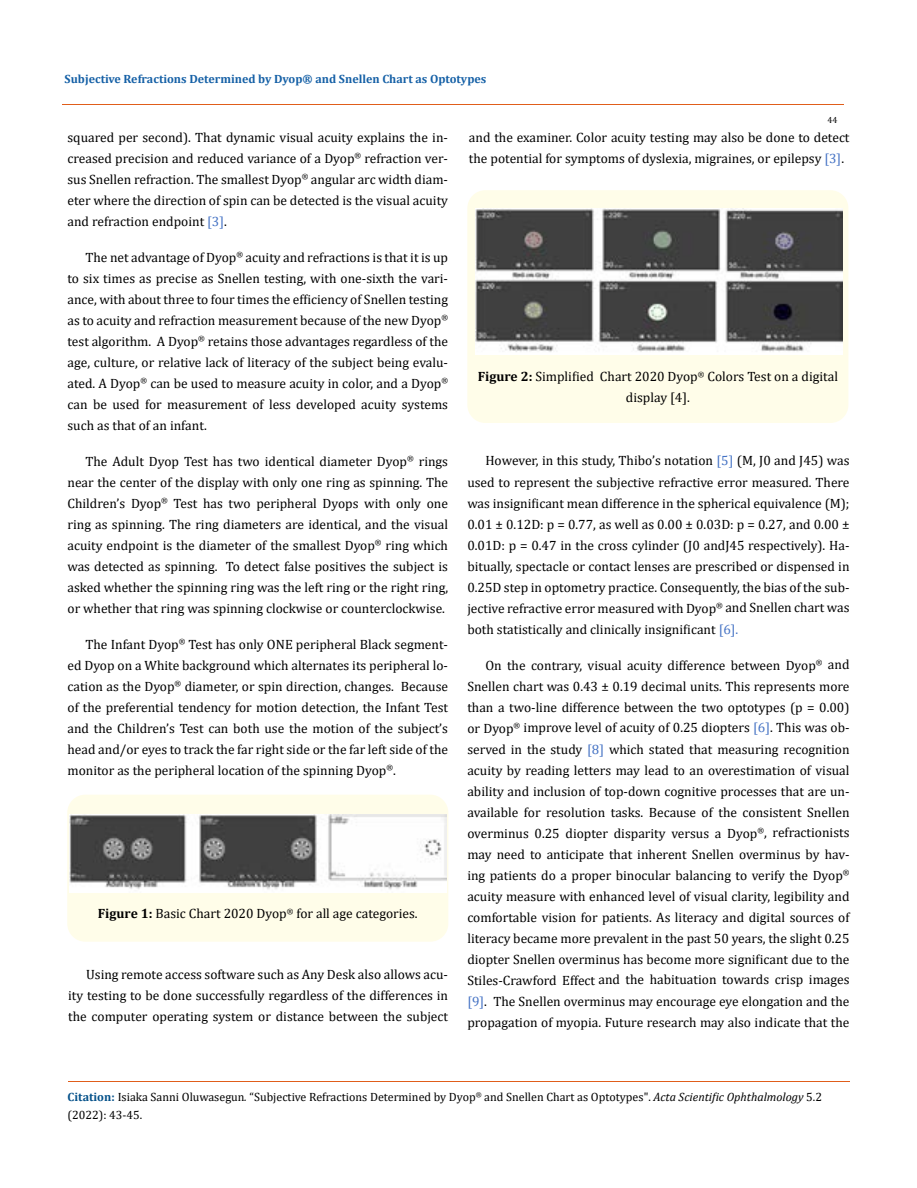
<style>
.page{position:relative;width:917px;height:1188px;background:#fff}
.page>*{position:absolute;margin:0;border:0;box-sizing:border-box;transform-origin:0 0}
.t1{font:13.5px/21px "Cambria";color:#000;text-align:justify}
.t2{font:12px/18px "Cambria";color:#000}
.t3{font:700 12px "Cambria";color:#1560a6}
.t4{font:9px "Cambria";color:#000}
.s1{color:#4472c4}
.s2{font-weight:700}
.s3{font-weight:700;color:#035089}
.s4{font-style:italic}
</style>
<div class="page">
<hr style="left:62px;top:104px;width:781px;height:1px;background:#e05d1a">
<hr style="left:68px;top:1082px;width:781px;height:1px;background:#e05d1a">
<div style="left:67px;top:795px;width:381px;height:147px;background:#fffde9;border-radius:18px"></div>
<img style="left:70px;top:814px;width:377px;height:78px">
<div style="left:467px;top:190px;width:381px;height:233px;background:#fffde9;border-radius:18px"></div>
<img style="left:476px;top:208px;width:366px;height:146px">
<p class="t3" style="left:65px;top:70px;width:423px">Subjective Refractions Determined by Dyop® and Snellen Chart as Optotypes</p>
<p class="t4" style="left:827px;top:114px;width:11px">44</p>
<p class="t1" style="left:67px;top:127px;width:382px">squared per second). That dynamic visual acuity explains the in&shy;creased precision and reduced variance of a Dyop<sup>®</sup> refraction ver&shy;sus Snellen refraction. The smallest Dyop<sup>®</sup> angular arc width diam&shy;eter where the direction of spin can be detected is the visual acuity and refraction endpoint <span class="s1">[3]</span>.</p>
<p class="t1" style="left:67px;top:247px;width:382px;text-indent:18px">The net advantage of Dyop<sup>®</sup> acuity and refractions is that it is up to six times as precise as Snellen testing, with one-sixth the vari&shy;ance, with about three to four times the efficiency of Snellen testing as to acuity and refraction measurement because of the new Dyop<sup>® </sup>test algorithm. A Dyop<sup>®</sup> retains those advantages regardless of the age, culture, or relative lack of literacy of the subject being evalu&shy;ated. A Dyop<sup>®</sup> can be used to measure acuity in color, and a Dyop<sup>® </sup>can be used for measurement of less developed acuity systems such as that of an infant.</p>
<p class="t1" style="left:67px;top:451px;width:382px;text-indent:18px">The Adult Dyop Test has two identical diameter Dyop<sup>®</sup> rings near the center of the display with only one ring as spinning. The Children’s Dyop<sup>®</sup> Test has two peripheral Dyops with only one ring as spinning. The ring diameters are identical, and the visual acuity endpoint is the diameter of the smallest Dyop<sup>®</sup> ring which was detected as spinning. To detect false positives the subject is asked whether the spinning ring was the left ring or the right ring, or whether that ring was spinning clockwise or counterclockwise.</p>
<p class="t1" style="left:67px;top:634px;width:382px;text-indent:18px">The Infant Dyop<sup>®</sup> Test has only ONE peripheral Black segment&shy;ed Dyop on a White background which alternates its peripheral lo&shy;cation as the Dyop<sup>®</sup> diameter, or spin direction, changes. Because of the preferential tendency for motion detection, the Infant Test and the Children’s Test can both use the motion of the subject’s head and/or eyes to track the far right side or the far left side of the monitor as the peripheral location of the spinning Dyop<sup>®</sup>.</p>
<p class="t1" style="left:98px;top:903px;width:321px"><span class="s2">Figure 1:</span> Basic Chart 2020 Dyop<sup>®</sup> for all age categories.</p>
<p class="t1" style="left:68px;top:964px;width:381px;text-indent:18px">Using remote access software such as Any Desk also allows acu&shy;ity testing to be done successfully regardless of the differences in the computer operating system or distance between the subject</p>
<p class="t1" style="left:469px;top:127px;width:382px">and the examiner. Color acuity testing may also be done to detect the potential for symptoms of dyslexia, migraines, or epilepsy <span class="s1">[3]</span>.</p>
<p class="t1" style="left:477px;top:366px;width:362px;text-align:center"><span class="s2">Figure 2:</span> Simplified Chart 2020 Dyop<sup>®</sup> Colors Test on a digital display [4].</p>
<p class="t1" style="left:467px;top:450px;width:384px;text-indent:18px">However, in this study, Thibo’s notation <span class="s1">[5]</span> (M, J0 and J45) was used to represent the subjective refractive error measured. There was insignificant mean difference in the spherical equivalence (M); 0.01 ± 0.12D: p = 0.77, as well as 0.00 ± 0.03D: p = 0.27, and 0.00 ± 0.01D: p = 0.47 in the cross cylinder (J0 andJ45 respectively). Ha&shy;bitually, spectacle or contact lenses are prescribed or dispensed in 0.25D step in optometry practice. Consequently, the bias of the sub&shy;jective refractive error measured with Dyop<sup>®</sup> and Snellen chart was both statistically and clinically insignificant <span class="s1">[6].</span></p>
<p class="t1" style="left:467px;top:654px;width:384px;text-indent:18px">On the contrary, visual acuity difference between Dyop<sup>®</sup> and Snellen chart was 0.43 ± 0.19 decimal units. This represents more than a two-line difference between the two optotypes (p = 0.00) or Dyop<sup>®</sup> improve level of acuity of 0.25 diopters <span class="s1">[6]</span>. This was ob&shy;served in the study <span class="s1">[8]</span> which stated that measuring recognition acuity by reading letters may lead to an overestimation of visual ability and inclusion of top-down cognitive processes that are un&shy;available for resolution tasks. Because of the consistent Snellen overminus 0.25 diopter disparity versus a Dyop<sup>®</sup>, refractionists may need to anticipate that inherent Snellen overminus by hav&shy;ing patients do a proper binocular balancing to verify the Dyop<sup>® </sup>acuity measure with enhanced level of visual clarity, legibility and comfortable vision for patients. As literacy and digital sources of literacy became more prevalent in the past 50 years, the slight 0.25 diopter Snellen overminus has become more significant due to the Stiles-Crawford Effect and the habituation towards crisp images <span class="s1">[9]</span>. The Snellen overminus may encourage eye elongation and the propagation of myopia. Future research may also indicate that the</p>
<p class="t2" style="left:68px;top:1088px;width:755px"><span class="s3">Citation:</span> Isiaka Sanni Oluwasegun<span class="s4">.</span> “Subjective Refractions Determined by Dyop<sup>®</sup> and Snellen Chart as Optotypes". <span class="s4">Acta Scientific Ophthalmology</span> 5.2 (2022): 43-45.</p>
</div>
